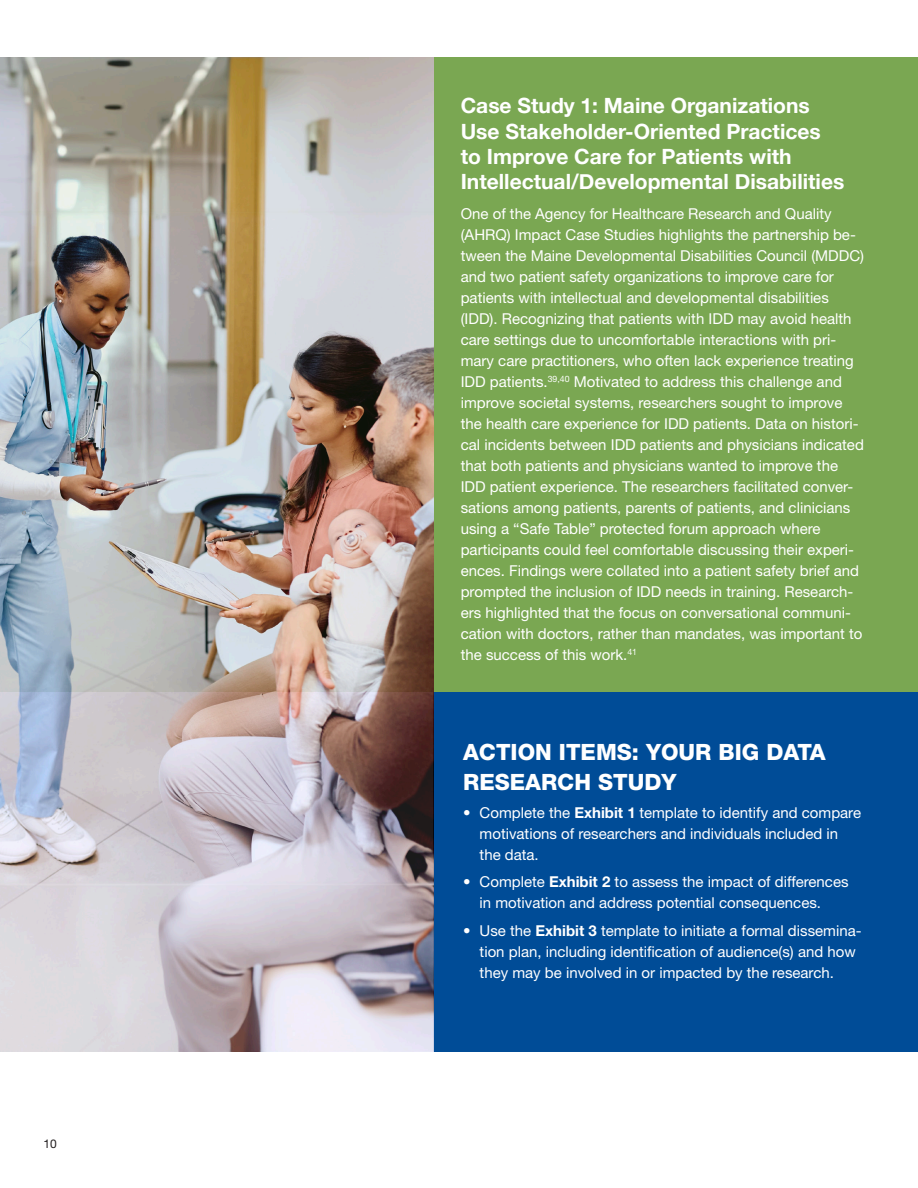
<style>
.page{position:relative;width:918px;height:1188px;background:#fff}
.page>*{position:absolute;margin:0;border:0;box-sizing:border-box;transform-origin:0 0}
.BOX_Headings{font:800 22.5px/30px "Helvetica Neue LT Std";color:#fff}
.SubSub_heading{font:700 21px/25.2px "Helvetica Neue";color:#fff}
.BOX_text{font:15px/21px "Helvetica Neue LT Std";color:#fff}
.t1{font:12px "Helvetica Neue LT Std";color:#231f20}
.s1{font-weight:700}
</style>
<div class="page">
<div style="left:434px;top:692px;width:484px;height:360px;background:#004c97"></div>
<div style="left:0;top:57px;width:918px;height:635px;background:#7aa752"></div>
<img style="left:0;top:58px;width:434px;height:993px">
<p class="t1" style="left:44px;top:1136px;width:15px">10</p>
<p class="SubSub_heading" style="left:461px;top:94px;width:385px">Case Study 1: Maine Organizations Use Stakeholder-Oriented Practices to Improve Care for Patients with Intellectual/Developmental Disabilities</p>
<p class="BOX_text" style="left:461px;top:203px;width:405px">One of the Agency for Healthcare Research and Quality (AHRQ) Impact Case Studies highlights the partnership be&shy;tween the Maine Developmental Disabilities Council (MDDC) and two patient safety organizations to improve care for patients with intellectual and developmental disabilities (IDD). Recognizing that patients with IDD may avoid health care settings due to uncomfortable interactions with pri&shy;mary care practitioners, who often lack experience treating IDD patients.<sup>39,40</sup> Motivated to address this challenge and improve societal systems, researchers sought to improve the health care experience for IDD patients. Data on histori&shy;cal incidents between IDD patients and physicians indicated that both patients and physicians wanted to improve the IDD patient experience. The researchers facilitated conver&shy;sations among patients, parents of patients, and clinicians using a “Safe Table” protected forum approach where participants could feel comfortable discussing their experi&shy;ences. Findings were collated into a patient safety brief and prompted the inclusion of IDD needs in training. Research&shy;ers highlighted that the focus on conversational communi&shy;cation with doctors, rather than mandates, was important to the success of this work.<sup>41</sup></p>
<p class="BOX_Headings" style="left:463px;top:737px;width:364px">ACTION ITEMS: YOUR BIG DATA<br>RESEARCH STUDY</p>
<p class="BOX_text" style="left:480px;top:802px;width:383px;text-indent:-16px">• Complete the <span class="s1">Exhibit 1</span> template to identify and compare motivations of researchers and individuals included in the data.</p>
<p class="BOX_text" style="left:480px;top:871px;width:370px;text-indent:-16px">• Complete <span class="s1">Exhibit 2</span> to assess the impact of differences in motivation and address potential consequences.</p>
<p class="BOX_text" style="left:480px;top:920px;width:383px;text-indent:-16px">• Use the <span class="s1">Exhibit 3</span> template to initiate a formal dissemina&shy;tion plan, including identification of audience(s) and how they may be involved in or impacted by the research.</p>
</div>
